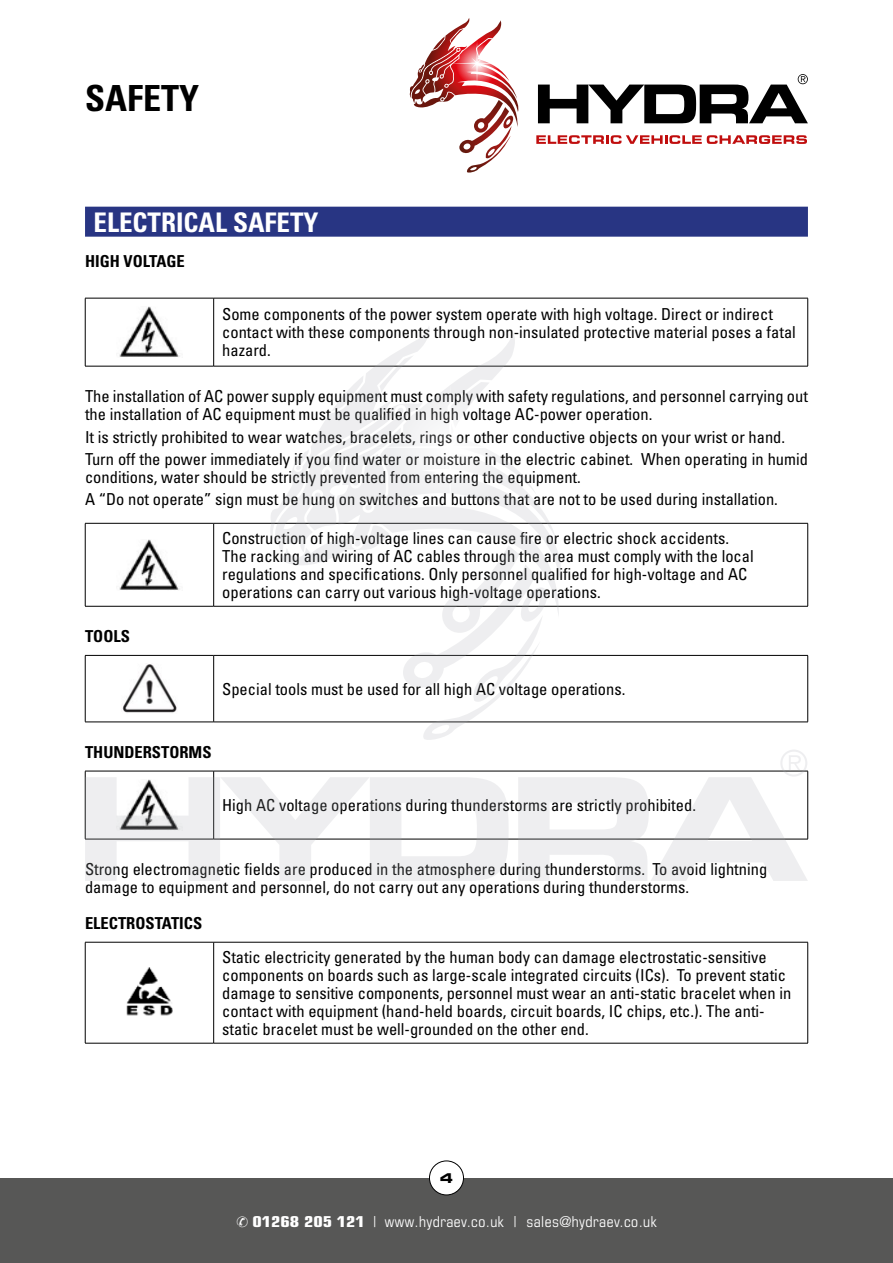
<style>
.page{position:relative;width:893px;height:1263px;background:#fff}
.page>*{position:absolute;margin:0;border:0;box-sizing:border-box;transform-origin:0 0}
.t1{font:700 condensed 36px "Univers LT Std";color:#000}
.t2{font:700 condensed 27px "Univers LT Std";color:#fff}
.t3{font:condensed 16.5px/18px "Univers LT Std";color:#000}
.t4{font:700 condensed 16.5px "Univers LT Std";color:#000}
.t5{font:condensed 15px "Eurostile LT Std";letter-spacing:.03em;color:#fff}
.t6{font:13.5px "Eurostile LT Std Bold Ex 2";color:#000}
.s1{font-weight:700}
</style>
<div class="page">
<div style="left:0;top:1178px;width:893px;height:85px;background:#575756"></div>
<div style="left:429px;top:1161px;width:34px;height:34px;background:#fff;border-radius:50%"></div>
<div style="left:429px;top:1160px;width:35px;height:35px;border:1px solid #000;border-radius:50%"></div>
<svg style="left:410px;top:18px;width:109px;height:155px"></svg>
<svg style="left:536px;top:135px;width:271px;height:9px"></svg>
<svg style="left:538px;top:74px;width:270px;height:49px"></svg>
<div style="left:85px;top:207px;width:723px;height:30px;background:#283583"></div>
<hr style="left:213px;top:298px;width:1px;height:68px;background:#000">
<hr style="left:85px;top:298px;width:129px;height:1px;background:#000">
<hr style="left:85px;top:298px;width:1px;height:68px;background:#000">
<hr style="left:214px;top:298px;width:594px;height:1px;background:#000">
<hr style="left:807px;top:298px;width:1px;height:68px;background:#000">
<hr style="left:85px;top:366px;width:129px;height:1px;background:#000">
<hr style="left:214px;top:366px;width:594px;height:1px;background:#000">
<img style="left:119px;top:307px;width:61px;height:50px">
<hr style="left:213px;top:523px;width:1px;height:83px;background:#000">
<hr style="left:85px;top:523px;width:129px;height:1px;background:#000">
<hr style="left:85px;top:523px;width:1px;height:83px;background:#000">
<hr style="left:214px;top:523px;width:594px;height:1px;background:#000">
<hr style="left:807px;top:523px;width:1px;height:83px;background:#000">
<hr style="left:85px;top:606px;width:129px;height:1px;background:#000">
<hr style="left:214px;top:606px;width:594px;height:1px;background:#000">
<img style="left:119px;top:539px;width:61px;height:51px">
<hr style="left:213px;top:656px;width:1px;height:66px;background:#000">
<hr style="left:85px;top:655px;width:129px;height:1px;background:#000">
<hr style="left:85px;top:656px;width:1px;height:66px;background:#000">
<hr style="left:214px;top:655px;width:594px;height:1px;background:#000">
<hr style="left:807px;top:656px;width:1px;height:66px;background:#000">
<hr style="left:85px;top:722px;width:129px;height:1px;background:#000">
<hr style="left:214px;top:722px;width:594px;height:1px;background:#000">
<img style="left:122px;top:664px;width:55px;height:49px">
<hr style="left:213px;top:771px;width:1px;height:68px;background:#000">
<hr style="left:85px;top:771px;width:129px;height:1px;background:#000">
<hr style="left:85px;top:771px;width:1px;height:68px;background:#000">
<hr style="left:214px;top:771px;width:594px;height:1px;background:#000">
<hr style="left:214px;top:839px;width:594px;height:1px;background:#000">
<hr style="left:213px;top:942px;width:1px;height:101px;background:#000">
<hr style="left:85px;top:942px;width:129px;height:1px;background:#000">
<hr style="left:85px;top:942px;width:1px;height:101px;background:#000">
<hr style="left:214px;top:942px;width:594px;height:1px;background:#000">
<hr style="left:807px;top:942px;width:1px;height:101px;background:#000">
<hr style="left:85px;top:1043px;width:129px;height:1px;background:#000">
<hr style="left:214px;top:1043px;width:594px;height:1px;background:#000">
<img style="left:126px;top:967px;width:47px;height:49px">
<svg style="left:270px;top:327px;width:214px;height:238px"></svg>
<svg style="left:402px;top:545px;width:146px;height:195px"></svg>
<svg style="left:372px;top:385px;width:148px;height:126px"></svg>
<svg style="left:85px;top:777px;width:424px;height:104px"></svg>
<svg style="left:518px;top:750px;width:290px;height:131px"></svg>
<h1 class="t1" style="left:85px;top:76px;width:116px">SAFETY</h1>
<h2 class="t2" style="left:94px;top:206px;width:227px">ELECTRICAL SAFETY</h2>
<p class="t4" style="left:85px;top:251px;width:101px">HIGH VOLTAGE</p>
<p class="t3" style="left:222px;top:305px;width:575px">Some components of the power system operate with high voltage. Direct or indirect contact with these components through non-insulated protective material poses a fatal hazard.</p>
<p class="t3" style="left:85px;top:387px;width:724px">The installation of AC power supply equipment must comply with safety regulations, and personnel carrying out the installation of AC equipment must be qualified in high voltage AC-power operation.</p>
<p class="t3" style="left:85px;top:425px;width:724px;line-height:22.2px">It is strictly prohibited to wear watches, bracelets, rings or other conductive objects on your wrist or hand.<br>Turn off the power immediately if you find water or moisture in the electric cabinet. When operating in humid</p>
<p class="t3" style="left:85px;top:466px;width:694px;line-height:22.2px">conditions, water should be strictly prevented from entering the equipment.<br>A “Do not operate” sign must be hung on switches and buttons that are not to be used during installation.</p>
<p class="t3" style="left:222px;top:529px;width:533px">Construction of high-voltage lines can cause fire or electric shock accidents.<br>The racking and wiring of AC cables through the area must comply with the local regulations and specifications. Only personnel qualified for high-voltage and AC operations can carry out various high-voltage operations.</p>
<p class="t4" style="left:85px;top:626px;width:46px">TOOLS</p>
<p class="t3" style="left:222px;top:679px;width:405px">Special tools must be used for all high AC voltage operations.</p>
<p class="t4" style="left:85px;top:742px;width:128px">THUNDERSTORMS</p>
<p class="t3" style="left:222px;top:796px;width:475px">High AC voltage operations during thunderstorms are strictly prohibited.</p>
<p class="t3" style="left:85px;top:860px;width:684px">Strong electromagnetic fields are produced in the atmosphere during thunderstorms. To avoid lightning damage to equipment and personnel, do not carry out any operations during thunderstorms.</p>
<p class="t4" style="left:85px;top:913px;width:119px">ELECTROSTATICS</p>
<p class="t3" style="left:222px;top:947px;width:571px">Static electricity generated by the human body can damage electrostatic-sensitive components on boards such as large-scale integrated circuits (ICs). To prevent static damage to sensitive components, personnel must wear an anti-static bracelet when in contact with equipment (hand-held boards, circuit boards, IC chips, etc.). The anti&shy;static bracelet must be well-grounded on the other end.</p>
<p class="t6" style="left:440px;top:1169px;width:15px">4</p>
<p class="t5" style="left:236px;top:1212px;width:422px">✆ <span class="s1">01268 205 121</span> | www.hydraev.co.uk | sales@hydraev.co.uk</p>
</div>
